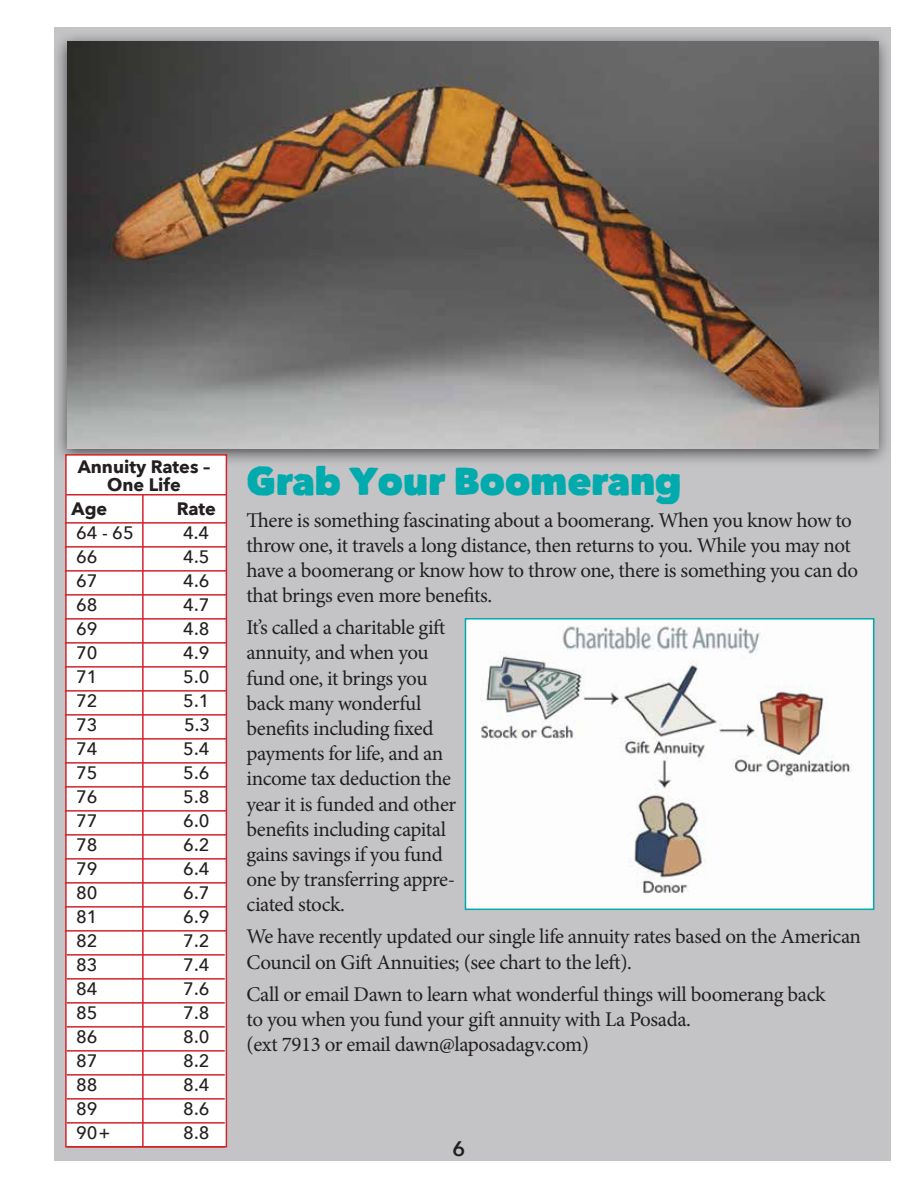
<style>
.page{position:relative;width:918px;height:1188px;background:#fff}
.page>*{position:absolute;margin:0;border:0;box-sizing:border-box;transform-origin:0 0}
.t1{font:39px "Matiz";letter-spacing:-.02em;color:#00aaad}
.t2{font:21px/25.2px "Minion Pro";letter-spacing:-.02em;color:#231f20}
.t3{font:600 21px "Avenir Next";color:#231f20}
.t4{font:500 18px "Avenir Next";color:#231f20}
.t5{font:700 18px/18px "Avenir Next";color:#231f20;text-align:center}
</style>
<div class="page">
<div style="left:54px;top:27px;width:837px;height:1134px;background:#c4c4c6"></div>
<div style="left:52px;top:29px;width:842px;height:438px;background:#231f20;opacity:.75"></div>
<img style="left:68px;top:41px;width:810px;height:407px">
<div style="left:65px;top:454px;width:162px;height:694px;background:#fff;border:2px solid #d2232a"></div>
<hr style="left:65px;top:522px;width:162px;height:2px;background:#d2232a">
<hr style="left:65px;top:546px;width:162px;height:2px;background:#d2232a">
<hr style="left:65px;top:570px;width:162px;height:2px;background:#d2232a">
<hr style="left:65px;top:594px;width:162px;height:2px;background:#d2232a">
<hr style="left:65px;top:618px;width:162px;height:2px;background:#d2232a">
<hr style="left:65px;top:642px;width:162px;height:2px;background:#d2232a">
<hr style="left:65px;top:666px;width:162px;height:2px;background:#d2232a">
<hr style="left:65px;top:690px;width:162px;height:2px;background:#d2232a">
<hr style="left:65px;top:714px;width:162px;height:2px;background:#d2232a">
<hr style="left:65px;top:738px;width:162px;height:2px;background:#d2232a">
<hr style="left:65px;top:762px;width:162px;height:2px;background:#d2232a">
<hr style="left:65px;top:786px;width:162px;height:2px;background:#d2232a">
<hr style="left:65px;top:810px;width:162px;height:2px;background:#d2232a">
<hr style="left:65px;top:834px;width:162px;height:2px;background:#d2232a">
<hr style="left:65px;top:858px;width:162px;height:2px;background:#d2232a">
<hr style="left:65px;top:882px;width:162px;height:2px;background:#d2232a">
<hr style="left:65px;top:906px;width:162px;height:2px;background:#d2232a">
<hr style="left:65px;top:930px;width:162px;height:2px;background:#d2232a">
<hr style="left:67px;top:954px;width:158px;height:2px;background:#d2232a">
<hr style="left:67px;top:978px;width:158px;height:2px;background:#d2232a">
<hr style="left:67px;top:1002px;width:158px;height:2px;background:#d2232a">
<hr style="left:67px;top:1026px;width:158px;height:2px;background:#d2232a">
<hr style="left:67px;top:1050px;width:158px;height:2px;background:#d2232a">
<hr style="left:67px;top:1074px;width:158px;height:2px;background:#d2232a">
<hr style="left:67px;top:1098px;width:158px;height:2px;background:#d2232a">
<hr style="left:67px;top:1122px;width:158px;height:2px;background:#d2232a">
<hr style="left:67px;top:1146px;width:158px;height:2px;background:#d2232a">
<hr style="left:142px;top:494px;width:2px;height:652px;background:#d2232a">
<hr style="left:66px;top:494px;width:160px;height:2px;background:#d2232a">
<img style="left:468px;top:621px;width:403px;height:286px">
<div style="left:465px;top:618px;width:409px;height:292px;border:2px solid #00aaad"></div>
<p class="t5" style="left:78px;top:457px;width:134px">Annuity Rates –<br>One Life</p>
<p class="t5" style="left:72px;top:500px;width:37px">Age</p>
<p class="t5" style="left:177px;top:500px;width:41px">Rate</p>
<p class="t4" style="left:76px;top:518px;width:59px">64 - 65</p>
<p class="t4" style="left:183px;top:518px;width:28px">4.4</p>
<p class="t4" style="left:76px;top:542px;width:23px">66</p>
<p class="t4" style="left:183px;top:542px;width:28px">4.5</p>
<p class="t4" style="left:76px;top:566px;width:23px">67</p>
<p class="t4" style="left:183px;top:566px;width:28px">4.6</p>
<p class="t4" style="left:76px;top:590px;width:23px">68</p>
<p class="t4" style="left:183px;top:590px;width:28px">4.7</p>
<p class="t4" style="left:76px;top:614px;width:23px">69</p>
<p class="t4" style="left:183px;top:614px;width:28px">4.8</p>
<p class="t4" style="left:76px;top:638px;width:23px">70</p>
<p class="t4" style="left:183px;top:638px;width:28px">4.9</p>
<p class="t4" style="left:76px;top:662px;width:23px">71</p>
<p class="t4" style="left:183px;top:662px;width:28px">5.0</p>
<p class="t4" style="left:76px;top:686px;width:23px">72</p>
<p class="t4" style="left:183px;top:686px;width:28px">5.1</p>
<p class="t4" style="left:76px;top:710px;width:23px">73</p>
<p class="t4" style="left:184px;top:710px;width:28px">5.3</p>
<p class="t4" style="left:76px;top:734px;width:23px">74</p>
<p class="t4" style="left:183px;top:734px;width:28px">5.4</p>
<p class="t4" style="left:76px;top:758px;width:23px">75</p>
<p class="t4" style="left:183px;top:758px;width:28px">5.6</p>
<p class="t4" style="left:76px;top:782px;width:23px">76</p>
<p class="t4" style="left:183px;top:782px;width:28px">5.8</p>
<p class="t4" style="left:76px;top:806px;width:23px">77</p>
<p class="t4" style="left:183px;top:806px;width:28px">6.0</p>
<p class="t4" style="left:76px;top:830px;width:23px">78</p>
<p class="t4" style="left:183px;top:830px;width:28px">6.2</p>
<p class="t4" style="left:76px;top:854px;width:23px">79</p>
<p class="t4" style="left:183px;top:854px;width:28px">6.4</p>
<p class="t4" style="left:76px;top:878px;width:23px">80</p>
<p class="t4" style="left:183px;top:878px;width:28px">6.7</p>
<p class="t4" style="left:76px;top:902px;width:23px">81</p>
<p class="t4" style="left:183px;top:902px;width:28px">6.9</p>
<p class="t4" style="left:76px;top:926px;width:23px">82</p>
<p class="t4" style="left:183px;top:926px;width:28px">7.2</p>
<p class="t4" style="left:76px;top:950px;width:23px">83</p>
<p class="t4" style="left:183px;top:950px;width:28px">7.4</p>
<p class="t4" style="left:76px;top:974px;width:23px">84</p>
<p class="t4" style="left:183px;top:974px;width:28px">7.6</p>
<p class="t4" style="left:76px;top:998px;width:23px">85</p>
<p class="t4" style="left:183px;top:998px;width:28px">7.8</p>
<p class="t4" style="left:76px;top:1022px;width:23px">86</p>
<p class="t4" style="left:183px;top:1022px;width:28px">8.0</p>
<p class="t4" style="left:76px;top:1046px;width:23px">87</p>
<p class="t4" style="left:183px;top:1046px;width:28px">8.2</p>
<p class="t4" style="left:76px;top:1070px;width:23px">88</p>
<p class="t4" style="left:183px;top:1070px;width:28px">8.4</p>
<p class="t4" style="left:76px;top:1094px;width:23px">89</p>
<p class="t4" style="left:183px;top:1094px;width:28px">8.6</p>
<p class="t4" style="left:76px;top:1118px;width:36px">90+</p>
<p class="t4" style="left:183px;top:1118px;width:28px">8.8</p>
<h1 class="t1" style="left:247px;top:457px;width:437px">Grab Your Boomerang</h1>
<p class="t2" style="left:247px;top:507px;width:613px">There is something fascinating about a boomerang. When you know how to throw one, it travels a long distance, then returns to you. While you may not have a boomerang or know how to throw one, there is something you can do that brings even more benefits.</p>
<p class="t2" style="left:247px;top:615px;width:211px">It’s called a charitable gift annuity, and when you fund one, it brings you back many wonderful benefits including fixed payments for life, and an income tax deduction the year it is funded and other benefits including capital gains savings if you fund one by transferring appre&shy;ciated stock.</p>
<p class="t2" style="left:247px;top:924px;width:616px">We have recently updated our single life annuity rates based on the American<br>Council on Gift Annuities; (see chart to the left).</p>
<p class="t2" style="left:247px;top:981px;width:580px">Call or email Dawn to learn what wonderful things will boomerang back to you when you fund your gift annuity with La Posada.<br>(ext 7913 or email dawn@laposadagv.com)</p>
<p class="t3" style="left:453px;top:1131px;width:14px">6</p>
</div>
